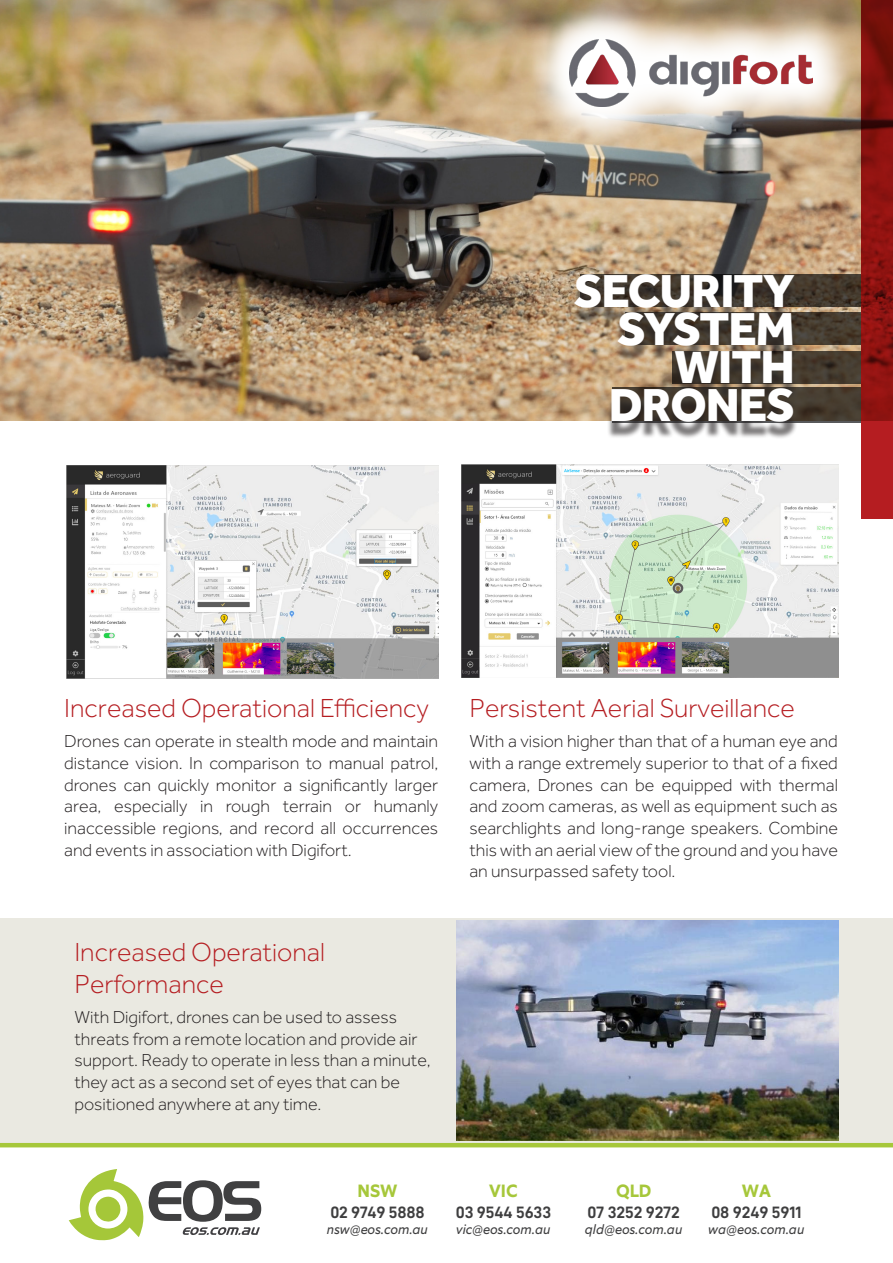
<style>
.page{position:relative;width:893px;height:1263px;background:#fff}
.page>*{position:absolute;margin:0;border:0;box-sizing:border-box;transform-origin:0 0}
.t1{font:800 47.85px "Effra";letter-spacing:-.02em;color:#fff}
.t2{font:300 27px/32.4px "Effra";color:#b51d21}
.t3{font:300 18px/21.6px "Effra";color:#231f20;text-align:justify}
.t4{font:700 18px "Equip";color:#a6c73a;scale:.95 1}
.t5{font:16.5px "D DIN Exp Bold";color:#3e3e3f;scale:.95 1}
.t6{font:italic 13.5px "Equip";color:#3e3e3f;scale:.95 1}
</style>
<div class="page">
<img style="left:0;top:0;width:861px;height:421px">
<div style="left:0;top:918px;width:893px;height:226px;background:#eae9e1"></div>
<img style="left:66px;top:465px;width:372px;height:213px">
<img style="left:462px;top:464px;width:377px;height:213px">
<img style="left:457px;top:920px;width:382px;height:221px">
<svg style="left:798px;top:351px;width:63px;height:32px;background:#453a2e"></svg>
<svg style="left:581px;top:275px;width:280px;height:32px;background:#3f352a"></svg>
<svg style="left:798px;top:312px;width:63px;height:33px;background:#453b2f"></svg>
<svg style="left:798px;top:388px;width:63px;height:35px;background:#463c30"></svg>
<div style="left:571px;top:283px;width:227px;height:157px;background:#231f20;opacity:.59"></div>
<svg style="left:520px;top:0;width:341px;height:155px;background:#bfaf97"></svg>
<img style="left:569px;top:40px;width:244px;height:67px">
<svg style="left:861px;top:0;width:32px;height:519px;background:#8e1312"></svg>
<svg style="left:69px;top:1169px;width:192px;height:71px"></svg>
<hr style="left:0;top:1143px;width:893px;height:4px;background:#a6c73a">
<p class="t1" style="left:574px;top:261px;width:222px">SECURITY</p>
<p class="t1" style="left:617px;top:299px;width:179px">SYSTEM</p>
<p class="t1" style="left:674px;top:337px;width:122px">WITH</p>
<p class="t1" style="left:609px;top:376px;width:188px">DRONES</p>
<p class="t2" style="left:64px;top:692px;width:366px">Increased Operational Efficiency</p>
<p class="t3" style="left:64px;top:731px;width:376px">Drones can operate in stealth mode and maintain distance vision. In comparison to manual patrol, drones can quickly monitor a significantly larger area, especially in rough terrain or humanly inaccessible regions, and record all occurrences and events in association with Digifort.</p>
<p class="t2" style="left:74px;top:935px;width:252px">Increased Operational<br>Performance</p>
<p class="t3" style="left:74px;top:1006px;width:358px;text-align:left">With Digifort, drones can be used to assess threats from a remote location and provide air support. Ready to operate in less than a minute, they act as a second set of eyes that can be positioned anywhere at any time.</p>
<p class="t2" style="left:469px;top:692px;width:327px">Persistent Aerial Surveillance</p>
<p class="t3" style="left:469px;top:731px;width:370px">With a vision higher than that of a human eye and with a range extremely superior to that of a fixed camera, Drones can be equipped with thermal and zoom cameras, as well as equipment such as searchlights and long-range speakers. Combine this with an aerial view of the ground and you have an unsurpassed safety tool.</p>
<p class="t4" style="left:357px;top:1179px;width:44px">NSW</p>
<p class="t5" style="left:330px;top:1203px;width:101px">02 9749 5888</p>
<p class="t6" style="left:327px;top:1221px;width:108px">nsw@eos.com.au</p>
<p class="t4" style="left:489px;top:1179px;width:32px">VIC</p>
<p class="t5" style="left:456px;top:1203px;width:102px">03 9544 5633</p>
<p class="t6" style="left:456px;top:1221px;width:101px">vic@eos.com.au</p>
<p class="t4" style="left:616px;top:1179px;width:39px">QLD</p>
<p class="t5" style="left:588px;top:1203px;width:98px">07 3252 9272</p>
<p class="t6" style="left:585px;top:1221px;width:104px">qld@eos.com.au</p>
<p class="t4" style="left:742px;top:1179px;width:32px">WA</p>
<p class="t5" style="left:711px;top:1203px;width:96px">08 9249 5911</p>
<p class="t6" style="left:708px;top:1221px;width:103px">wa@eos.com.au</p>
</div>
